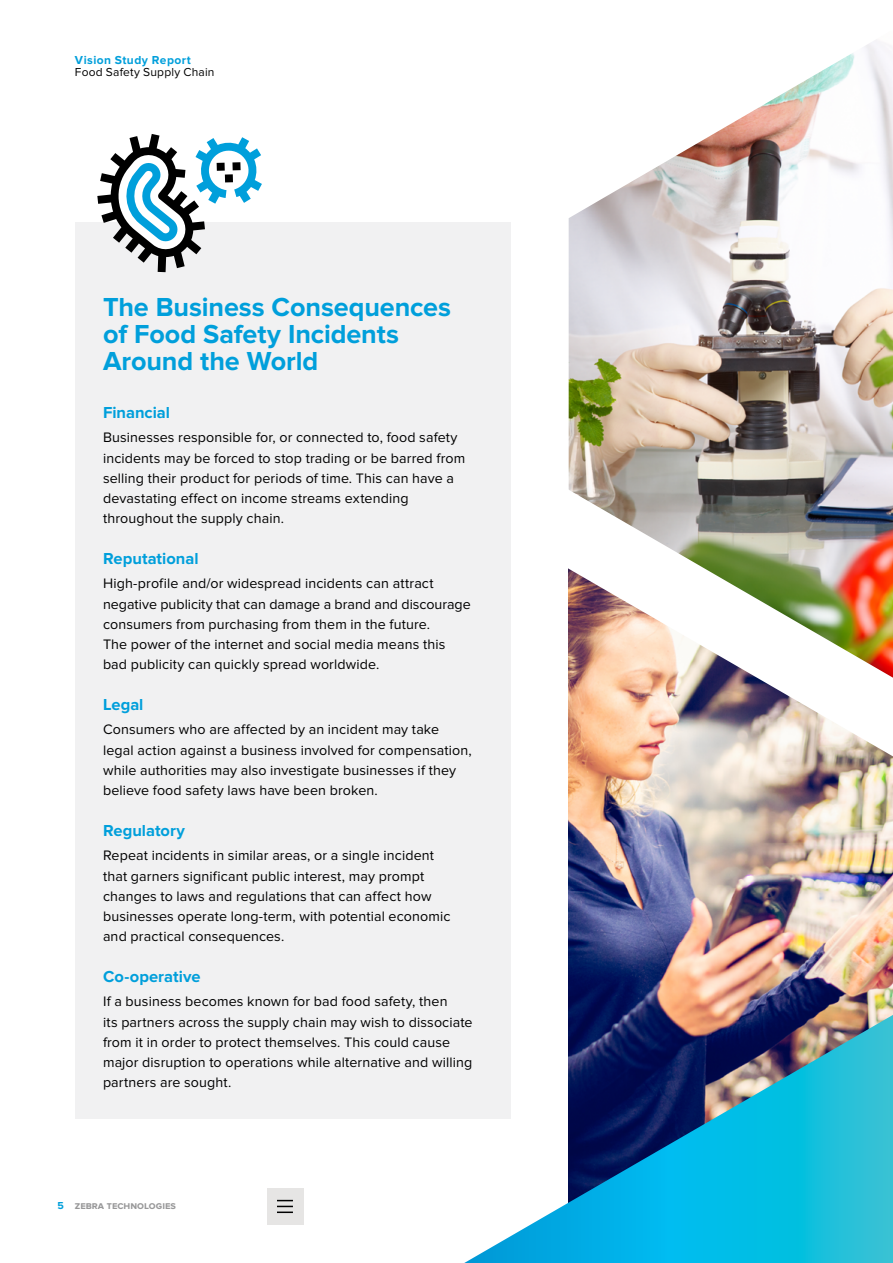
<style>
.page{position:relative;width:893px;height:1263px;background:#fff}
.page>*{position:absolute;margin:0;border:0;box-sizing:border-box;transform-origin:0 0}
.t1{font:700 27px/27px "Proxima Nova";letter-spacing:-.005em;color:#009fdb}
.t2{font:700 16.5px "Proxima Nova";color:#009fdb}
.t3{font:14.25px/20.2px "Proxima Nova";letter-spacing:.01em;color:#000}
.t4{font:12px "Proxima Nova";letter-spacing:.015em;color:#000}
.t5{font:700 12px "Proxima Nova";letter-spacing:.04em;color:#009fdb}
.t6{font:700 10.5px "Proxima Nova";color:#989899}
.s1{color:#009fdb}
</style>
<div class="page">
<div style="left:267px;top:1188px;width:36px;height:36px;background:#e6e5e4"></div>
<svg style="left:277px;top:1200px;width:16px;height:13px"></svg>
<div style="left:75px;top:222px;width:436px;height:896px;background:#f1f1f2"></div>
<img style="left:569px;top:756px;width:324px;height:259px">
<img style="left:569px;top:40px;width:324px;height:449px">
<img style="left:568px;top:489px;width:325px;height:267px">
<svg style="left:464px;top:1015px;width:429px;height:248px"></svg>
<svg style="left:97px;top:134px;width:165px;height:138px"></svg>
<p class="t5" style="left:75px;top:53px;width:117px">Vision Study Report</p>
<p class="t4" style="left:75px;top:66px;width:141px">Food Safety Supply Chain</p>
<h1 class="t1" style="left:103px;top:295px;width:349px">The Business Consequences of Food Safety Incidents<br>Around the World</h1>
<p class="t2" style="left:103px;top:403px;width:68px">Financial</p>
<p class="t3" style="left:103px;top:428px;width:364px">Businesses responsible for, or connected to, food safety incidents may be forced to stop trading or be barred from selling their product for periods of time. This can have a devastating effect on income streams extending throughout the supply chain.</p>
<p class="t2" style="left:103px;top:549px;width:97px">Reputational</p>
<p class="t3" style="left:103px;top:574px;width:369px">High-profile and/or widespread incidents can attract negative publicity that can damage a brand and discourage consumers from purchasing from them in the future.<br>The power of the internet and social media means this bad publicity can quickly spread worldwide.</p>
<p class="t2" style="left:103px;top:695px;width:42px">Legal</p>
<p class="t3" style="left:103px;top:720px;width:370px">Consumers who are affected by an incident may take legal action against a business involved for compensation, while authorities may also investigate businesses if they believe food safety laws have been broken.</p>
<p class="t2" style="left:103px;top:821px;width:83px">Regulatory</p>
<p class="t3" style="left:103px;top:846px;width:349px">Repeat incidents in similar areas, or a single incident that garners significant public interest, may prompt changes to laws and regulations that can affect how businesses operate long-term, with potential economic and practical consequences.</p>
<p class="t2" style="left:103px;top:967px;width:99px">Co-operative</p>
<p class="t3" style="left:103px;top:992px;width:371px">If a business becomes known for bad food safety, then<br>its partners across the supply chain may wish to dissociate from it in order to protect themselves. This could cause major disruption to operations while alternative and willing partners are sought.</p>
<p class="t6" style="left:58px;top:1200px;width:120px"><span class="s1">5</span> zebra technologies</p>
</div>
